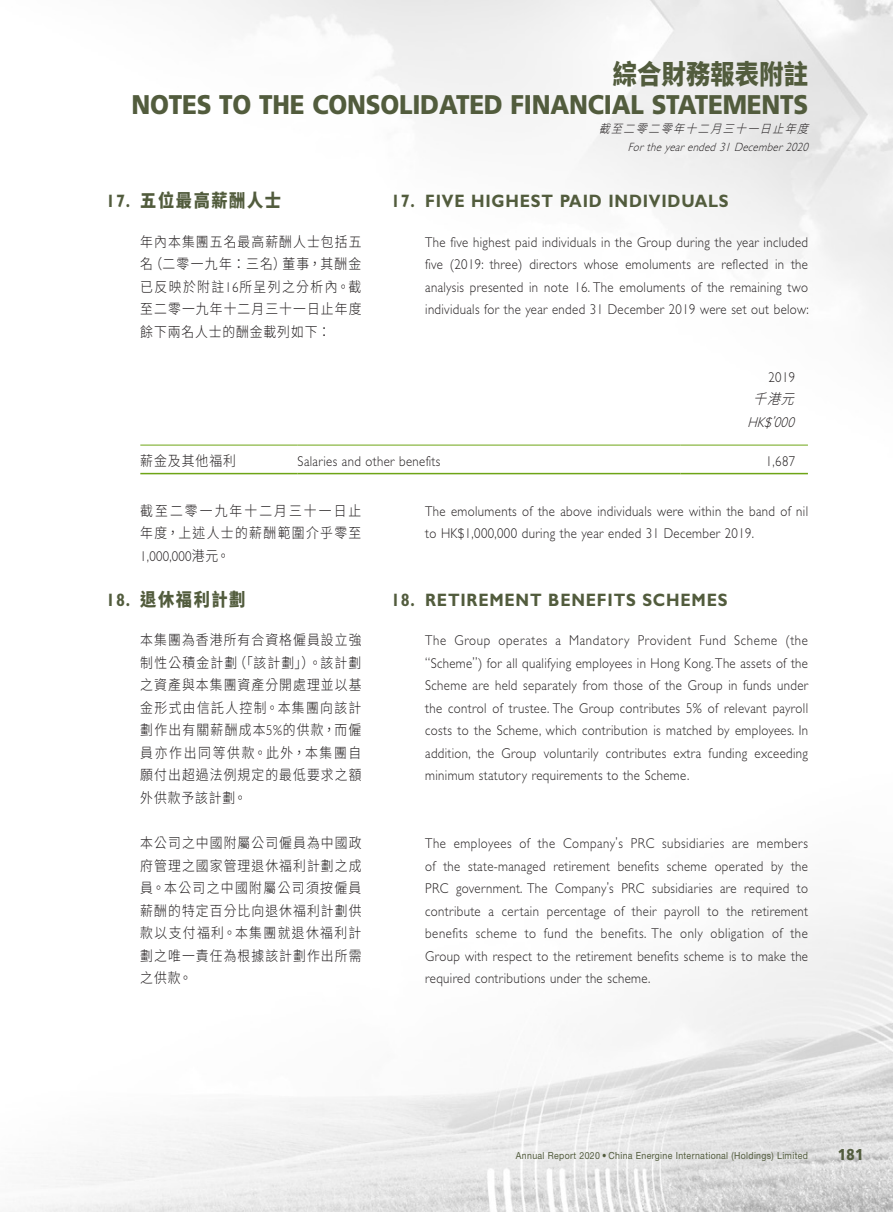
<style>
.page{position:relative;width:893px;height:1212px;background:#fff}
.page>*{position:absolute;margin:0;border:0;box-sizing:border-box;transform-origin:0 0}
.t1{font:900 27px "Frutiger LT Std";letter-spacing:-.01em;color:#525c3d;scale:.9 1}
.t2{font:800 27px "Source Han Sans TC";letter-spacing:.005em;color:#525c3d;scale:.9 1}
.Heading_1{font:700 18px "Gill Sans Std";letter-spacing:.05em;color:#525c3d;scale:.9 1}
.C_Heading_1{font:800 18px "Source Han Sans TC";letter-spacing:.1em;color:#525c3d;scale:.9 1}
.t3{font:900 15.75px "Frutiger LT Std";color:#525c3d;scale:.85 1}
.Body_Text{font:300 14.25px/22.5px "Gill Sans Std";letter-spacing:.03em;color:#231f20;text-align:justify;scale:.9 1}
.C_Body_Text{font:300 14.25px/22.5px "Source Han Sans TC";letter-spacing:.085em;color:#231f20;text-align:justify;scale:.9 1}
.Body_Text-2{font:italic 300 14.25px "Gill Sans Std";color:#231f20;scale:.9 1}
.Body_Text-3{font:300 14.25px "Source Han Sans TC";letter-spacing:.08em;color:#231f20;scale:.9 1}
.Body_Text-4{font:italic 300 14.25px "Source Han Sans TC";color:#231f20;scale:.9 1}
.t4{font:italic 300 12px "Gill Sans Std";color:#231f20;scale:.9 1}
.t5{font:italic 300 12px "Source Han Sans TC";color:#231f20;scale:.9 1}
.t6{font:9.75px "Helvetica Neue LT Std";letter-spacing:.035em;color:#525c3d;scale:.9 1}
.s1{font-family:"Gill Sans Std";font-weight:700}
.s2{font-family:"Gill Sans Std"}
</style>
<div class="page">
<img style="left:10px;top:0;width:883px;height:1212px">
<hr style="left:140px;top:445px;width:158px;height:1px;background:#6ea516">
<hr style="left:298px;top:445px;width:382px;height:1px;background:#6ea516">
<hr style="left:680px;top:445px;width:128px;height:1px;background:#6ea516">
<hr style="left:140px;top:473px;width:158px;height:1px;background:#6ea516">
<hr style="left:298px;top:473px;width:382px;height:1px;background:#6ea516">
<hr style="left:680px;top:473px;width:128px;height:1px;background:#6ea516">
<h1 class="t2" style="left:613px;top:59px;width:218px">綜合財務報表附註</h1>
<h1 class="t1" style="left:131px;top:88px;width:753px">NOTES TO THE CONSOLIDATED FINANCIAL STATEMENTS</h1>
<p class="t5" style="left:599px;top:122px;width:244px">截至二零二零年十二月三十一日止年度</p>
<p class="t4" style="left:628px;top:140px;width:206px">Fortheyearended31December2020</p>
<p class="C_Heading_1" style="left:106px;top:190px;width:196px"><span class="s1">17.</span> 五位最高薪酬人士</p>
<p class="C_Body_Text" style="left:140px;top:231px;width:247px">年內本集團五名最高薪酬人士包括五名（二零一九年：三名）董事，其酬金已反映於附註<span class="s2">16</span>所呈列之分析內。截至二零一九年十二月三十一日止年度餘下兩名人士的酬金載列如下：</p>
<p class="Heading_1" style="left:391px;top:190px;width:376px">17. FIVE HIGHEST PAID INDIVIDUALS</p>
<p class="Body_Text" style="left:425px;top:231px;width:428px">The five highest paid individuals in the Group during the year included five (2019: three) directors whose emoluments are reflected in the analysis presented in note 16. The emoluments of the remaining two individuals for the year ended 31 December 2019 were set out below:</p>
<p class="Body_Text" style="left:768px;top:366px;width:31px">2019</p>
<p class="Body_Text-4" style="left:753px;top:391px;width:59px">千港元</p>
<p class="Body_Text-2" style="left:747px;top:414px;width:58px">HK$’000</p>
<p class="Body_Text-3" style="left:140px;top:453px;width:108px">薪金及其他福利</p>
<p class="Body_Text" style="left:298px;top:450px;width:160px">Salaries and other benefits</p>
<p class="Body_Text" style="left:766px;top:450px;width:34px">1,687</p>
<p class="Body_Text" style="left:425px;top:500px;width:427px">The emoluments of the above individuals were within the band of nil to HK$1,000,000 during the year ended 31 December 2019.</p>
<p class="C_Body_Text" style="left:140px;top:500px;width:247px">截至二零一九年十二月三十一日止年度，上述人士的薪酬範圍介乎零至<span class="s2">1,000,000</span>港元。</p>
<p class="C_Heading_1" style="left:106px;top:589px;width:156px"><span class="s1">18.</span> 退休福利計劃</p>
<p class="C_Body_Text" style="left:140px;top:629px;width:247px">本集團為香港所有合資格僱員設立強制性公積金計劃（「該計劃」）。該計劃之資產與本集團資產分開處理並以基金形式由信託人控制。本集團向該計劃作出有關薪酬成本<span class="s2">5%</span>的供款，而僱員亦作出同等供款。此外，本集團自願付出超過法例規定的最低要求之額外供款予該計劃。</p>
<p class="C_Body_Text" style="left:140px;top:832px;width:247px">本公司之中國附屬公司僱員為中國政府管理之國家管理退休福利計劃之成員。本公司之中國附屬公司須按僱員薪酬的特定百分比向退休福利計劃供款以支付福利。本集團就退休福利計劃之唯一責任為根據該計劃作出所需之供款。</p>
<p class="Heading_1" style="left:391px;top:589px;width:375px">18. RETIREMENT BENEFITS SCHEMES</p>
<p class="Body_Text" style="left:425px;top:630px;width:427px">The Group operates a Mandatory Provident Fund Scheme (the “Scheme”) for all qualifying employees in Hong Kong. The assets of the Scheme are held separately from those of the Group in funds under the control of trustee. The Group contributes 5% of relevant payroll costs to the Scheme, which contribution is matched by employees. In addition, the Group voluntarily contributes extra funding exceeding minimum statutory requirements to the Scheme.</p>
<p class="Body_Text" style="left:425px;top:832px;width:427px">The employees of the Company’s PRC subsidiaries are members of the state-managed retirement benefits scheme operated by the PRC government. The Company’s PRC subsidiaries are required to contribute a certain percentage of their payroll to the retirement benefits scheme to fund the benefits. The only obligation of the Group with respect to the retirement benefits scheme is to make the required contributions under the scheme.</p>
<p class="t6" style="left:516px;top:1149px;width:326px">Annual Report 2020 • China Energine International (Holdings) Limited</p>
<p class="t3" style="left:838px;top:1145px;width:31px">181</p>
</div>
